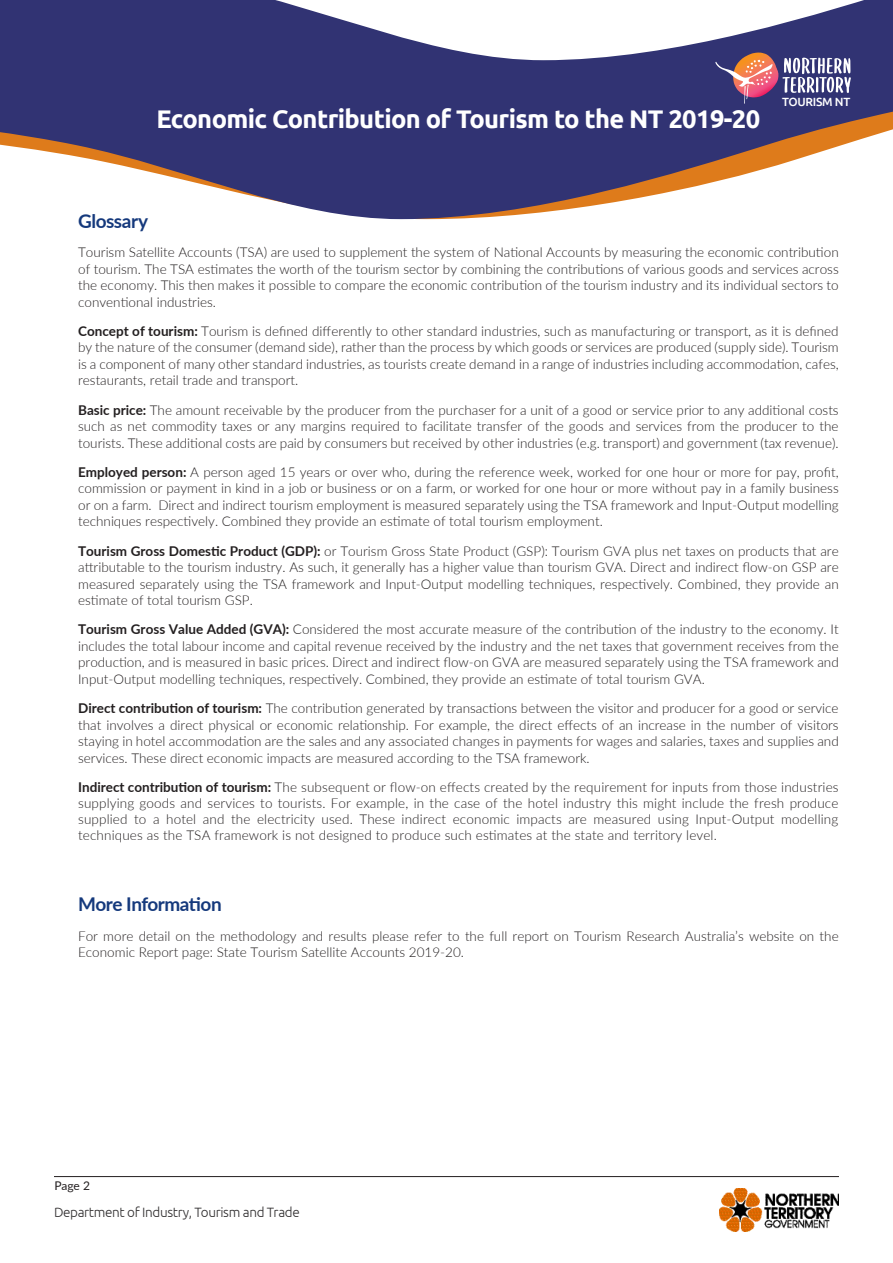
<style>
.page{position:relative;width:893px;height:1263px;background:#fff}
.page>*{position:absolute;margin:0;border:0;box-sizing:border-box;transform-origin:0 0}
.t1{font:700 25.5px "Ubuntu";letter-spacing:-.025em;color:#fff}
.t2{font:700 18.9px "Lato";letter-spacing:-.025em;color:#15397c}
.t3{font:300 13.5px/16.5px "Lato";color:#231f20;text-align:justify}
.t4{font:300 13.5px "Ubuntu";letter-spacing:-.025em;color:#312f30}
.t5{font:12px "Lato";color:#231f20}
.t6{font:500 11.85px "Ubuntu";letter-spacing:-.025em;color:#fff}
.s1{font-weight:700}
</style>
<div class="page">
<svg style="left:0;top:60px;width:893px;height:159px;fill:#313373"></svg>
<svg style="left:0;top:0;width:893px;height:60px;fill:#313373"></svg>
<svg style="left:715px;top:53px;width:136px;height:51px;background:#7d6589"></svg>
<img style="left:719px;top:1188px;width:120px;height:43px">
<hr style="left:54px;top:1176px;width:785px;height:1px;background:#231f20">
<p class="t1" style="left:156px;top:104px;width:605px">Economic Contribution of Tourism to the NT 2019-20</p>
<p class="t6" style="left:782px;top:95px;width:70px">TOURISM NT</p>
<p class="t2" style="left:78px;top:207px;width:72px">Glossary</p>
<p class="t3" style="left:78px;top:244px;width:762px">Tourism Satellite Accounts (TSA) are used to supplement the system of National Accounts by measuring the economic contribution of tourism. The TSA estimates the worth of the tourism sector by combining the contributions of various goods and services across the economy. This then makes it possible to compare the economic contribution of the tourism industry and its individual sectors to conventional industries.</p>
<p class="t3" style="left:78px;top:322px;width:762px"><span class="s1">Concept of tourism:</span> Tourism is defined differently to other standard industries, such as manufacturing or transport, as it is defined by the nature of the consumer (demand side), rather than the process by which goods or services are produced (supply side). Tourism is a component of many other standard industries, as tourists create demand in a range of industries including accommodation, cafes, restaurants, retail trade and transport.</p>
<p class="t3" style="left:78px;top:401px;width:762px"><span class="s1">Basic price:</span> The amount receivable by the producer from the purchaser for a unit of a good or service prior to any additional costs such as net commodity taxes or any margins required to facilitate transfer of the goods and services from the producer to the tourists. These additional costs are paid by consumers but received by other industries (e.g. transport) and government (tax revenue).</p>
<p class="t3" style="left:78px;top:463px;width:762px"><span class="s1">Employed person:</span> A person aged 15 years or over who, during the reference week, worked for one hour or more for pay, profit, commission or payment in kind in a job or business or on a farm, or worked for one hour or more without pay in a family business or on a farm. Direct and indirect tourism employment is measured separately using the TSA framework and Input-Output modelling techniques respectively. Combined they provide an estimate of total tourism employment.</p>
<p class="t3" style="left:78px;top:542px;width:762px"><span class="s1">Tourism Gross Domestic Product (GDP):</span> or Tourism Gross State Product (GSP): Tourism GVA plus net taxes on products that are attributable to the tourism industry. As such, it generally has a higher value than tourism GVA. Direct and indirect flow-on GSP are measured separately using the TSA framework and Input-Output modelling techniques, respectively. Combined, they provide an estimate of total tourism GSP.</p>
<p class="t3" style="left:78px;top:621px;width:762px"><span class="s1">Tourism Gross Value Added (GVA):</span> Considered the most accurate measure of the contribution of the industry to the economy. It includes the total labour income and capital revenue received by the industry and the net taxes that government receives from the production, and is measured in basic prices. Direct and indirect flow-on GVA are measured separately using the TSA framework and Input-Output modelling techniques, respectively. Combined, they provide an estimate of total tourism GVA.</p>
<p class="t3" style="left:78px;top:700px;width:762px"><span class="s1">Direct contribution of tourism:</span> The contribution generated by transactions between the visitor and producer for a good or service that involves a direct physical or economic relationship. For example, the direct effects of an increase in the number of visitors staying in hotel accommodation are the sales and any associated changes in payments for wages and salaries, taxes and supplies and services. These direct economic impacts are measured according to the TSA framework.</p>
<p class="t3" style="left:78px;top:778px;width:762px"><span class="s1">Indirect contribution of tourism:</span> The subsequent or flow-on effects created by the requirement for inputs from those industries supplying goods and services to tourists. For example, in the case of the hotel industry this might include the fresh produce supplied to a hotel and the electricity used. These indirect economic impacts are measured using Input-Output modelling techniques as the TSA framework is not designed to produce such estimates at the state and territory level.</p>
<p class="t2" style="left:78px;top:890px;width:145px">More Information</p>
<p class="t3" style="left:78px;top:927px;width:762px">For more detail on the methodology and results please refer to the full report on Tourism Research Australia’s website on the<br>Economic Report page: State Tourism Satellite Accounts 2019-20.</p>
<p class="t5" style="left:55px;top:1177px;width:37px">Page 2</p>
<p class="t4" style="left:54px;top:1204px;width:247px">Department of Industry, Tourism and Trade</p>
</div>
